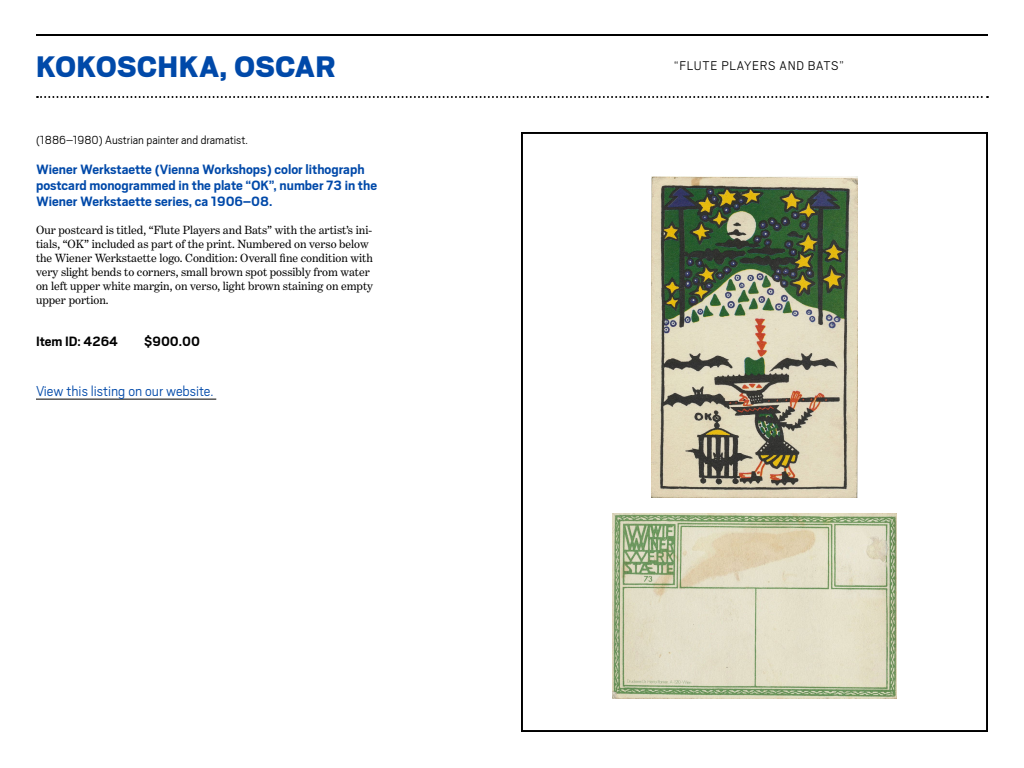
<style>
.page{position:relative;width:1024px;height:768px;background:#fff}
.page>*{position:absolute;margin:0;border:0;box-sizing:border-box;transform-origin:0 0}
.t1{font:900 33px "Scout";letter-spacing:.02em;color:#0049a9}
.t2{font:300 16px "Scout";color:#0049a9}
.t3{font:700 15px/16px "Scout";color:#0049a9}
.t4{font:700 15px "Scout";color:#000}
.t5{font:300 14px "Scout";letter-spacing:.05em;color:#000}
.t6{font:300 13px "Scout";color:#000}
.t7{font:12px/14px "Benton Modern";color:#000}
</style>
<div class="page">
<hr style="left:36px;top:399px;width:180px;height:1px;background:#000">
<hr style="left:36px;top:34px;width:952px;height:2px;background:#000">
<svg style="left:37px;top:96px;width:951px;height:2px"></svg>
<div style="left:521px;top:132px;width:467px;height:600px;border:2px solid #000"></div>
<img style="left:613px;top:513px;width:283px;height:186px">
<img style="left:651px;top:176px;width:207px;height:321px">
<h1 class="t1" style="left:36px;top:48px;width:301px">KOKOSCHKA, OSCAR</h1>
<p class="t5" style="left:674px;top:58px;width:172px">“FLUTE PLAYERS AND BATS”</p>
<p class="t6" style="left:36px;top:133px;width:213px">(1886–1980) Austrian painter and dramatist.</p>
<p class="t3" style="left:36px;top:161px;width:343px">Wiener Werkstaette (Vienna Workshops) color lithograph postcard monogrammed in the plate “OK”, number 73 in the<br>Wiener Werkstaette series, ca 1906–08.</p>
<p class="t7" style="left:36px;top:223px;width:339px">Our postcard is titled, “Flute Players and Bats” with the artist’s ini&shy;tials, “OK” included as part of the print. Numbered on verso below the Wiener Werkstaette logo. Condition: Overall fine condition with very slight bends to corners, small brown spot possibly from water on left upper white margin, on verso, light brown staining on empty upper portion.</p>
<p class="t4" style="left:36px;top:333px;width:84px">Item ID: 4264</p>
<p class="t4" style="left:144px;top:333px;width:58px">$900.00</p>
<h2 class="t2" style="left:36px;top:383px;width:179px">View this listing on our website.</h2>
</div>
